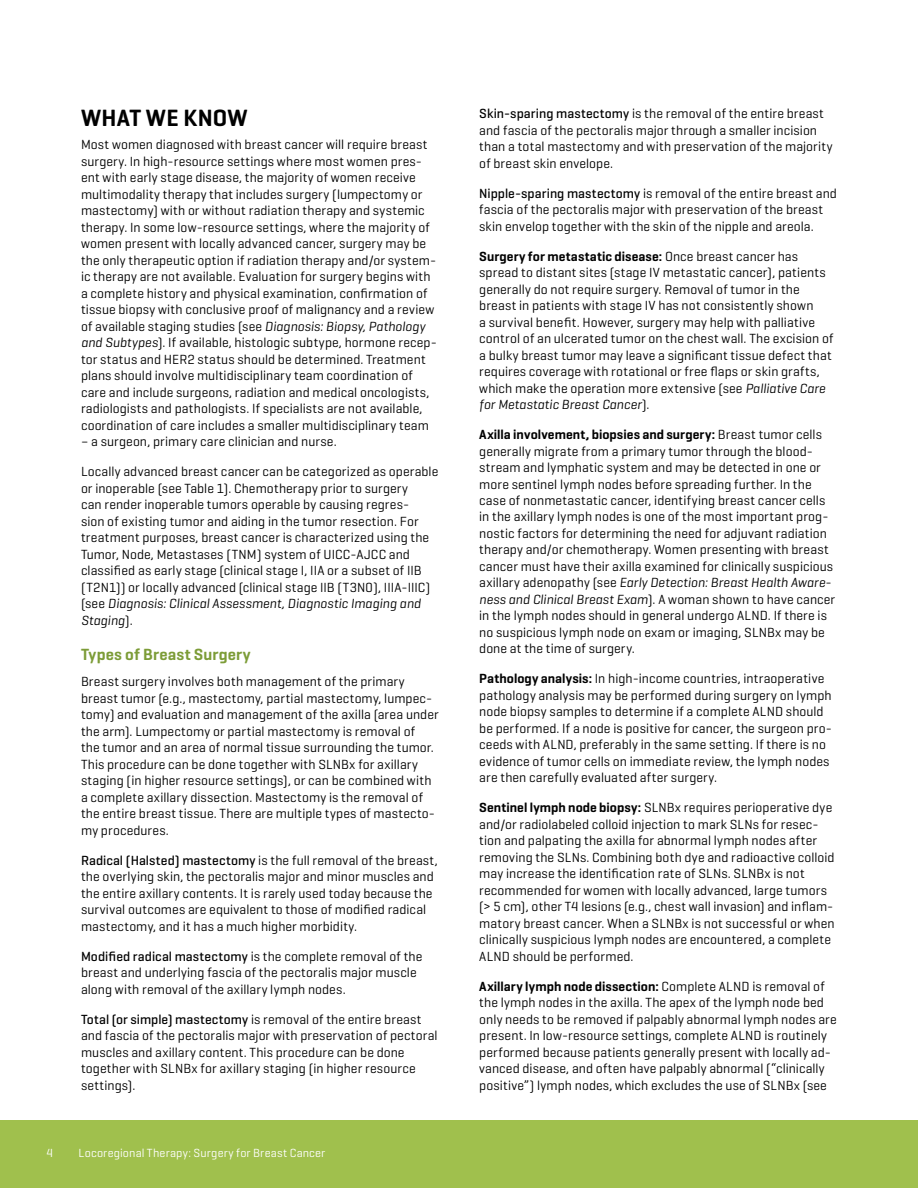
<style>
.page{position:relative;width:918px;height:1188px;background:#fff}
.page>*{position:absolute;margin:0;border:0;box-sizing:border-box;transform-origin:0 0}
.t1{font:600 24px "Geogrotesque";letter-spacing:.015em;color:#000}
.t2{font:600 16.5px "Geogrotesque";letter-spacing:.01em;color:#7c9c37}
.t3{font:13.5px/16.5px "Geogrotesque";letter-spacing:.005em;color:#000}
.t4{font:12px "Geogrotesque";letter-spacing:.015em;color:#fff}
.s1{font-style:italic}
.s2{font-weight:500}
.s3{font-weight:600}
</style>
<div class="page">
<div style="left:0;top:1120px;width:918px;height:68px;background:#a0c04d"></div>
<h1 class="t1" style="left:81px;top:103px;width:168px">WHAT WE KNOW</h1>
<p class="t3" style="left:81px;top:136px;width:357px">Most women diagnosed with breast cancer will require breast surgery. In high-resource settings where most women pres&shy;ent with early stage disease, the majority of women receive multimodality therapy that includes surgery (lumpectomy or mastectomy) with or without radiation therapy and systemic therapy. In some low-resource settings, where the majority of women present with locally advanced cancer, surgery may be the only therapeutic option if radiation therapy and/or system&shy;ic therapy are not available. Evaluation for surgery begins with a complete history and physical examination, confirmation of tissue biopsy with conclusive proof of malignancy and a review of available staging studies (see <span class="s1">Diagnosis: Biopsy, Pathology and Subtypes</span>). If available, histologic subtype, hormone recep&shy;tor status and HER2 status should be determined. Treatment plans should involve multidisciplinary team coordination of care and include surgeons, radiation and medical oncologists, radiologists and pathologists. If specialists are not available, coordination of care includes a smaller multidisciplinary team</p>
<p class="t3" style="left:81px;top:433px;width:257px">– a surgeon, primary care clinician and nurse.</p>
<p class="t3" style="left:81px;top:463px;width:359px">Locally advanced breast cancer can be categorized as operable or inoperable (see Table 1). Chemotherapy prior to surgery<br>can render inoperable tumors operable by causing regres-<br>sion of existing tumor and aiding in the tumor resection. For treatment purposes, breast cancer is characterized using the Tumor, Node, Metastases (TNM) system of UICC-AJCC and classified as early stage (clinical stage I, IIA or a subset of IIB (T2N1)) or locally advanced (clinical stage IIB (T3N0), IIIA-IIIC) (see <span class="s1">Diagnosis: Clinical Assessment, Diagnostic Imaging and Staging</span>).</p>
<p class="t2" style="left:81px;top:644px;width:171px">Types of Breast Surgery</p>
<p class="t3" style="left:81px;top:673px;width:359px">Breast surgery involves both management of the primary breast tumor (e.g., mastectomy, partial mastectomy, lumpec&shy;tomy) and evaluation and management of the axilla (area under the arm). Lumpectomy or partial mastectomy is removal of<br>the tumor and an area of normal tissue surrounding the tumor.<br>This procedure can be done together with SLNBx for axillary staging (in higher resource settings), or can be combined with a complete axillary dissection. Mastectomy is the removal of the entire breast tissue. There are multiple types of mastecto&shy;my procedures.</p>
<p class="t3" style="left:81px;top:851px;width:358px"><span class="s2">Radical (Halsted) mastectomy</span> is the full removal of the breast, the overlying skin, the pectoralis major and minor muscles and the entire axillary contents. It is rarely used today because the survival outcomes are equivalent to those of modified radical mastectomy, and it has a much higher morbidity.</p>
<p class="t3" style="left:81px;top:947px;width:343px"><span class="s2">Modified radical mastectomy</span> is the complete removal of the breast and underlying fascia of the pectoralis major muscle along with removal of the axillary lymph nodes.</p>
<p class="t3" style="left:81px;top:1010px;width:358px"><span class="s2">Total (or simple) mastectomy</span> is removal of the entire breast and fascia of the pectoralis major with preservation of pectoral muscles and axillary content. This procedure can be done together with SLNBx for axillary staging (in higher resource settings).</p>
<p class="t4" style="left:46px;top:1145px;width:8px">4</p>
<p class="t4" style="left:79px;top:1145px;width:248px">Locoregional Therapy: Surgery for Breast Cancer</p>
<p class="t3" style="left:479px;top:105px;width:355px"><span class="s2">Skin-sparing mastectomy</span> is the removal of the entire breast and fascia of the pectoralis major through a smaller incision than a total mastectomy and with preservation of the majority of breast skin envelope.</p>
<p class="t3" style="left:479px;top:184px;width:359px"><span class="s2">Nipple-sparing mastectomy</span> is removal of the entire breast and fascia of the pectoralis major with preservation of the breast skin envelop together with the skin of the nipple and areola.</p>
<p class="t3" style="left:479px;top:247px;width:356px"><span class="s3">Surgery for metastatic disease:</span> Once breast cancer has spread to distant sites (stage IV metastatic cancer), patients generally do not require surgery. Removal of tumor in the breast in patients with stage IV has not consistently shown<br>a survival benefit. However, surgery may help with palliative control of an ulcerated tumor on the chest wall. The excision of a bulky breast tumor may leave a significant tissue defect that requires coverage with rotational or free flaps or skin grafts, which make the operation more extensive (see <span class="s1">Palliative Care for Metastatic Breast Cancer</span>).</p>
<p class="t3" style="left:479px;top:426px;width:358px"><span class="s3">Axilla involvement, biopsies and surgery:</span> Breast tumor cells generally migrate from a primary tumor through the blood&shy;stream and lymphatic system and may be detected in one or more sentinel lymph nodes before spreading further. In the case of nonmetastatic cancer, identifying breast cancer cells in the axillary lymph nodes is one of the most important prog&shy;nostic factors for determining the need for adjuvant radiation therapy and/or chemotherapy. Women presenting with breast cancer must have their axilla examined for clinically suspicious axillary adenopathy (see <span class="s1">Early Detection: Breast Health Aware&shy;ness and Clinical Breast Exam</span>). A woman shown to have cancer in the lymph nodes should in general undergo ALND. If there is no suspicious lymph node on exam or imaging, SLNBx may be done at the time of surgery.</p>
<p class="t3" style="left:479px;top:670px;width:354px"><span class="s3">Pathology analysis:</span> In high-income countries, intraoperative pathology analysis may be performed during surgery on lymph node biopsy samples to determine if a complete ALND should be performed. If a node is positive for cancer, the surgeon pro&shy;ceeds with ALND, preferably in the same setting. If there is no evidence of tumor cells on immediate review, the lymph nodes are then carefully evaluated after surgery.</p>
<p class="t3" style="left:479px;top:799px;width:357px"><span class="s3">Sentinel lymph node biopsy:</span> SLNBx requires perioperative dye and/or radiolabeled colloid injection to mark SLNs for resec&shy;tion and palpating the axilla for abnormal lymph nodes after removing the SLNs. Combining both dye and radioactive colloid may increase the identification rate of SLNs. SLNBx is not recommended for women with locally advanced, large tumors (&gt; 5 cm), other T4 lesions (e.g., chest wall invasion) and inflam&shy;matory breast cancer. When a SLNBx is not successful or when clinically suspicious lymph nodes are encountered, a complete ALND should be performed.</p>
<p class="t3" style="left:479px;top:978px;width:359px"><span class="s3">Axillary lymph node dissection:</span> Complete ALND is removal of the lymph nodes in the axilla. The apex of the lymph node bed only needs to be removed if palpably abnormal lymph nodes are present. In low-resource settings, complete ALND is routinely performed because patients generally present with locally ad&shy;vanced disease, and often have palpably abnormal (“clinically positive”) lymph nodes, which excludes the use of SLNBx (see</p>
</div>
